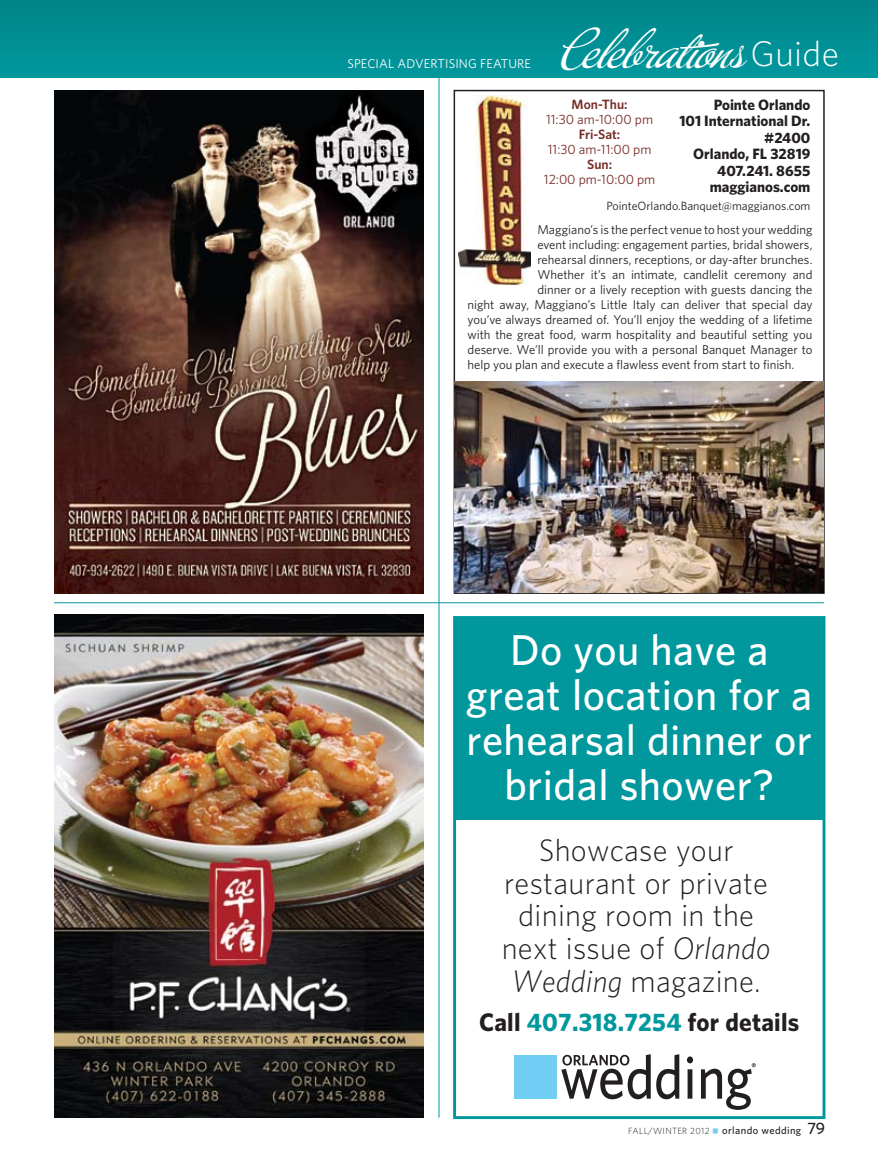
<style>
.page{position:relative;width:878px;height:1175px;background:#fff}
.page>*{position:absolute;margin:0;border:0;box-sizing:border-box;transform-origin:0 0}
.t1{font:500 43.2px/45.2px "Whitney";letter-spacing:.01em;color:#fff;text-align:center}
.t2{font:42.9px "Buffet Script";letter-spacing:.01em;color:#fff}
.t3{font:300 31.2px/32.8px "Whitney";letter-spacing:.01em;color:#231f20;text-align:center}
.t4{font:700 25.35px "Whitney";letter-spacing:.01em;color:#231f20}
.t5{font:700 15px/16.5px "Whitney";color:#231f20;text-align:right}
.t6{font:13.5px "Whitney";color:#772c26}
.t7{font:600 13.5px "Whitney";color:#772c26}
.t8{font:12.75px "Whitney";color:#231f20}
.t9{font:12.75px "Whitney";letter-spacing:.01em;color:#fff}
.t10{font:12px "Whitney";color:#231f20}
.t11{font:300 9px "Whitney";letter-spacing:.035em;color:#231f20}
.s1{font-family:"Whitney";font-weight:300;font-size:35.55px}
.s2{font-style:italic}
.s3{color:#00989d}
.s4{font-weight:500;font-size:10.5px}
.s5{font-weight:500;font-size:16.5px}
</style>
<div class="page">
<div style="left:453px;top:616px;width:372px;height:503px;border:3px solid #00989d"></div>
<hr style="left:438px;top:0;width:1px;height:1117px;background:#00989d">
<hr style="left:54px;top:602px;width:770px;height:1px;background:#00989d">
<div style="left:0;top:0;width:878px;height:78px;background:#008e93"></div>
<img style="left:54px;top:91px;width:369px;height:502px">
<img style="left:54px;top:615px;width:369px;height:502px">
<div style="left:453px;top:90px;width:371px;height:504px;border:2px solid #231f20"></div>
<img style="left:454px;top:381px;width:370px;height:211px">
<img style="left:458px;top:95px;width:72px;height:190px">
<div style="left:454px;top:617px;width:370px;height:203px;background:#00989d"></div>
<div style="left:514px;top:1055px;width:43px;height:43px;background:#72cdf4"></div>
<svg style="left:561px;top:1054px;width:194px;height:55px"></svg>
<h2 class="t2" style="left:561px;top:26px;width:279px">Celebrations <span class="s1">Guide</span></h2>
<p class="t7" style="left:571px;top:95px;width:58px">Mon-Thu:</p>
<p class="t6" style="left:546px;top:110px;width:109px">11:30 am-10:00 pm</p>
<p class="t7" style="left:579px;top:125px;width:43px">Fri-Sat:</p>
<p class="t6" style="left:547px;top:140px;width:105px">11:30 am-11:00 pm</p>
<p class="t7" style="left:587px;top:155px;width:26px">Sun:</p>
<p class="t6" style="left:544px;top:170px;width:113px">12:00 pm-10:00 pm</p>
<p class="t9" style="left:347px;top:55px;width:185px">SPECIAL ADVERTISING FEATURE</p>
<p class="t5" style="left:679px;top:96px;width:132px">Pointe Orlando<br>101 International Dr. #2400<br>Orlando, FL 32819<br>407.241. 8655 maggianos.com</p>
<p class="t8" style="left:537px;top:221px;width:277px">Maggiano’s is the perfect venue to host your wedding</p>
<p class="t8" style="left:537px;top:236px;width:276px">event including: engagement parties, bridal showers,</p>
<p class="t8" style="left:537px;top:251px;width:276px">rehearsal dinners, receptions, or day-after brunches.</p>
<p class="t8" style="left:537px;top:266px;width:276px">Whether it’s an intimate, candlelit ceremony and</p>
<p class="t8" style="left:537px;top:281px;width:276px">dinner or a lively reception with guests dancing the</p>
<p class="t8" style="left:467px;top:296px;width:346px">night away, Maggiano’s Little Italy can deliver that special day</p>
<p class="t8" style="left:467px;top:311px;width:346px">you’ve always dreamed of. You’ll enjoy the wedding of a lifetime</p>
<p class="t8" style="left:467px;top:326px;width:346px">with the great food, warm hospitality and beautiful setting you</p>
<p class="t8" style="left:467px;top:341px;width:346px">deserve. We’ll provide you with a personal Banquet Manager to</p>
<p class="t8" style="left:467px;top:356px;width:328px">help you plan and execute a flawless event from start to finish.</p>
<p class="t10" style="left:606px;top:198px;width:205px">PointeOrlando.Banquet@maggianos.com</p>
<h1 class="t1" style="left:466px;top:626px;width:347px">Do you have a great location for a rehearsal dinner or bridal shower?</h1>
<h3 class="t3" style="left:501px;top:832px;width:270px">Showcase your restaurant or private dining room in the next issue of <span class="s2">Orlando<br>Wedding</span> magazine.</h3>
<h3 class="t4" style="left:479px;top:1005px;width:321px">Call <span class="s3">407.318.7254</span> for details</h3>
<p class="t11" style="left:628px;top:1125px;width:198px">FALL/WINTER 2012 <span class="s4">orlando wedding</span> <span class="s5">79</span></p>
</div>
